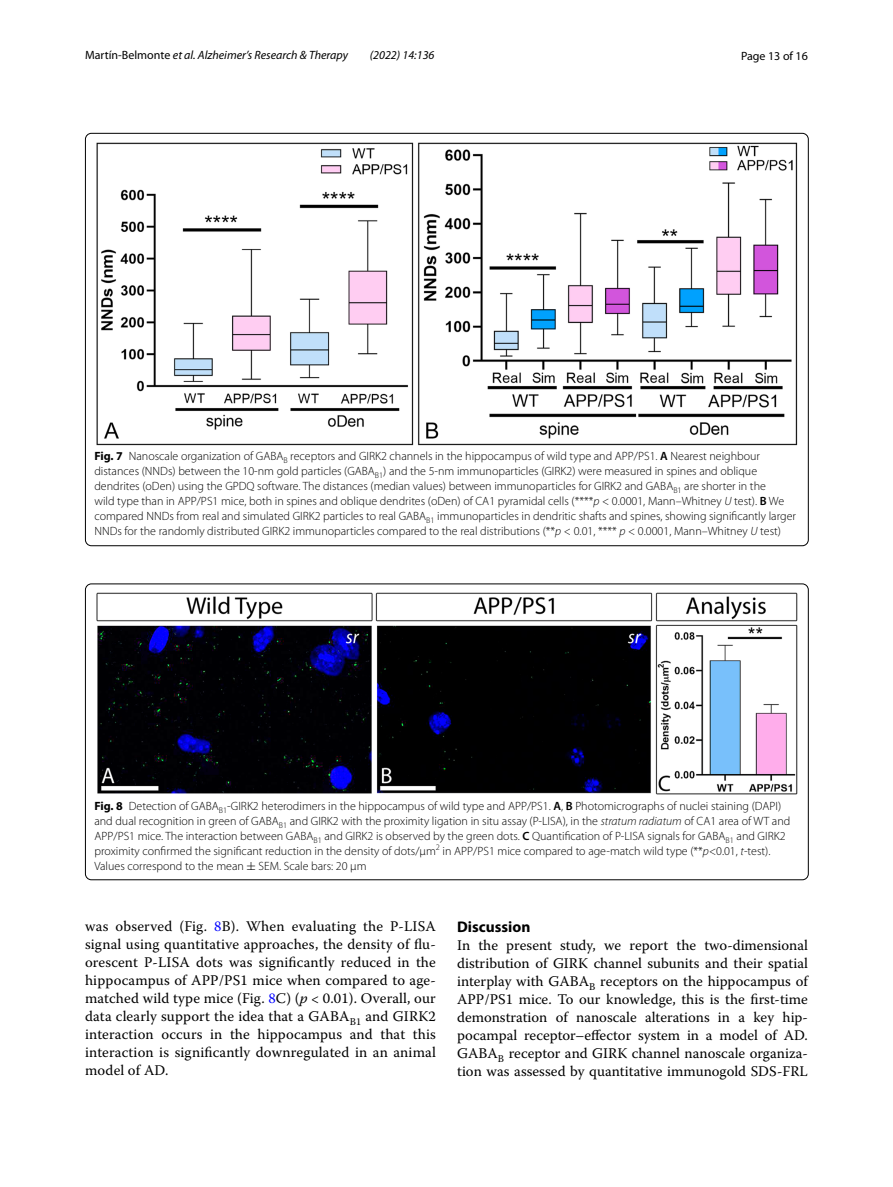
<style>
.page{position:relative;width:893px;height:1187px;background:#fff}
.page>*{position:absolute;margin:0;border:0;box-sizing:border-box;transform-origin:0 0}
.t1{font:700 15.45px "Myriad Pro";color:#000}
.t2{font:14.7px/18px "Warnock Pro";letter-spacing:.01em;color:#000;text-align:justify}
.t3{font:300 12px/15px "Myriad Pro";color:#000}
.t4{font:italic 12px "Myriad Pro";color:#000}
.t5{font:12px "Myriad Pro";color:#000}
.s1{font-style:normal}
.s2{font-weight:700}
.s3{font-weight:600}
.s4{font-style:italic}
.s5{font-family:"MTSY";font-weight:400}
.s6{color:#00f}
</style>
<div class="page">
<img style="left:97px;top:142px;width:700px;height:303px">
<img style="left:97px;top:593px;width:700px;height:201px">
<p class="t4" style="left:85px;top:48px;width:264px"><span class="s1">Martín‑Belmonte</span> et al. Alzheimer’s Research &amp; Therapy</p>
<p class="t4" style="left:370px;top:48px;width:66px">(2022) 14:136</p>
<p class="t5" style="left:741px;top:48px;width:68px">Page 13 of 16</p>
<p class="t3" style="left:94px;top:449px;width:703px"><span class="s2">Fig. 7</span> Nanoscale organization of GABA<sub>B</sub> receptors and GIRK2 channels in the hippocampus of wild type and APP/PS1. <span class="s3">A</span> Nearest neighbour distances (NNDs) between the 10-nm gold particles (GABA<sub>B1</sub>) and the 5-nm immunoparticles (GIRK2) were measured in spines and oblique dendrites (oDen) using the GPDQ software. The distances (median values) between immunoparticles for GIRK2 and GABA<sub>B1</sub> are shorter in the<br>wild type than in APP/PS1 mice, both in spines and oblique dendrites (oDen) of CA1 pyramidal cells (****<span class="s4">p</span> &lt; 0.0001, Mann–Whitney <span class="s4">U</span> test). <span class="s3">B</span> We compared NNDs from real and simulated GIRK2 particles to real GABA<sub>B1</sub> immunoparticles in dendritic shafts and spines, showing significantly larger NNDs for the randomly distributed GIRK2 immunoparticles compared to the real distributions (**<span class="s4">p</span> &lt; 0.01, **** <span class="s4">p</span> &lt; 0.0001, Mann–Whitney <span class="s4">U</span> test)</p>
<p class="t3" style="left:94px;top:798px;width:697px"><span class="s2">Fig. 8</span> Detection of GABA<sub>B1</sub>-GIRK2 heterodimers in the hippocampus of wild type and APP/PS1. <span class="s3">A</span>, <span class="s3">B</span> Photomicrographs of nuclei staining (DAPI) and dual recognition in green of GABA<sub>B1</sub> and GIRK2 with the proximity ligation in situ assay (P-LISA), in the <span class="s4">stratum radiatum</span> of CA1 area of WT and APP/PS1 mice. The interaction between GABA<sub>B1</sub> and GIRK2 is observed by the green dots. <span class="s3">C</span> Quantification of P-LISA signals for GABA<sub>B1</sub> and GIRK2 proximity confirmed the significant reduction in the density of dots/μm<sup>2</sup> in APP/PS1 mice compared to age-match wild type (**<span class="s4">p</span>&lt;0.01, <span class="s4">t</span>-test).<br>Values correspond to the mean <span class="s5">±</span> SEM. Scale bars: 20 μm</p>
<p class="t2" style="left:85px;top:917px;width:352px">was observed (Fig. <span class="s6">8</span>B). When evaluating the P-LISA signal using quantitative approaches, the density of flu&shy;orescent P-LISA dots was significantly reduced in the hippocampus of APP/PS1 mice when compared to age&shy;matched wild type mice (Fig. <span class="s6">8</span>C) (<span class="s4">p</span> &lt; 0.01). Overall, our data clearly support the idea that a GABA<sub>B1</sub> and GIRK2 interaction occurs in the hippocampus and that this interaction is significantly downregulated in an animal model of AD.</p>
<p class="t1" style="left:457px;top:916px;width:75px">Discussion</p>
<p class="t2" style="left:457px;top:935px;width:352px">In the present study, we report the two-dimensional distribution of GIRK channel subunits and their spatial interplay with GABA<sub>B</sub> receptors on the hippocampus of APP/PS1 mice. To our knowledge, this is the first-time demonstration of nanoscale alterations in a key hip&shy;pocampal receptor–effector system in a model of AD.<br>GABA<sub>B</sub> receptor and GIRK channel nanoscale organiza&shy;tion was assessed by quantitative immunogold SDS-FRL</p>
</div>
